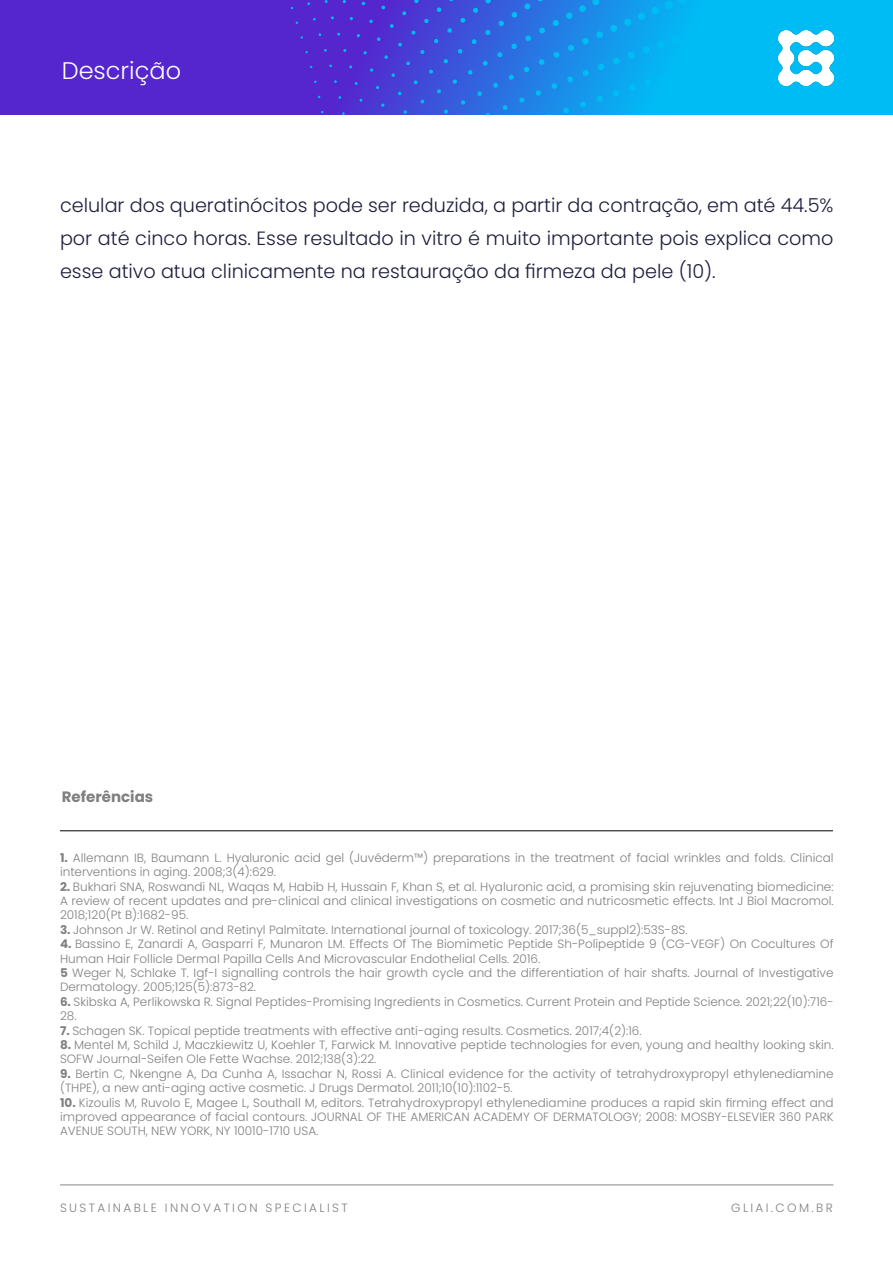
<style>
.page{position:relative;width:893px;height:1263px;background:#fff}
.page>*{position:absolute;margin:0;border:0;box-sizing:border-box;transform-origin:0 0}
.t1{font:300 24px "Poppins";color:#fff}
.t2{font:300 19.2px/33px "Poppins";color:#1e1e3e;text-align:justify}
.t3{font:700 15px "Poppins";color:#808080}
.t4{font:300 12px/14.4px "Poppins";color:#808080}
.t5{font:300 12px "Poppins";letter-spacing:.2em;color:#818081}
.s1{font-weight:700}
</style>
<div class="page">
<hr style="left:60px;top:1185px;width:773px;height:1px;background:#878787">
<svg style="left:0;top:0;width:893px;height:115px"></svg>
<svg style="left:250px;top:0;width:563px;height:115px"></svg>
<img style="left:778px;top:30px;width:55px;height:56px">
<hr style="left:60px;top:830px;width:773px;height:1px;background:#000">
<h1 class="t1" style="left:62px;top:56px;width:121px">Descrição</h1>
<h2 class="t2" style="left:60px;top:188px;width:775px">celular dos queratinócitos pode ser reduzida, a partir da contração, em até 44.5% por até cinco horas. Esse resultado in vitro é muito importante pois explica como esse ativo atua clinicamente na restauração da firmeza da pele (10).</h2>
<p class="t3" style="left:62px;top:788px;width:93px">Referências</p>
<p class="t4" style="left:60px;top:850px;width:775px"><span class="s1">1.</span> Allemann IB, Baumann L. Hyaluronic acid gel (Juvéderm™) preparations in the treatment of facial wrinkles and folds. Clinical interventions in aging. 2008;3(4):629.</p>
<p class="t4" style="left:60px;top:879px;width:775px;text-align:justify"><span class="s1">2.</span> Bukhari SNA, Roswandi NL, Waqas M, Habib H, Hussain F, Khan S, et al. Hyaluronic acid, a promising skin rejuvenating biomedicine:<br>A review of recent updates and pre-clinical and clinical investigations on cosmetic and nutricosmetic effects. Int J Biol Macromol.<br>2018;120(Pt B):1682-95.</p>
<p class="t4" style="left:60px;top:922px;width:629px"><span class="s1">3.</span> Johnson Jr W. Retinol and Retinyl Palmitate. International journal of toxicology. 2017;36(5_suppl2):53S-8S.</p>
<p class="t4" style="left:60px;top:937px;width:775px"><span class="s1">4.</span> Bassino E, Zanardi A, Gasparri F, Munaron LM. Effects Of The Biomimetic Peptide Sh-Polipeptide 9 (CG-VEGF) On Cocultures Of Human Hair Follicle Dermal Papilla Cells And Microvascular Endothelial Cells. 2016.<br><span class="s1">5</span> Weger N, Schlake T. Igf-I signalling controls the hair growth cycle and the differentiation of hair shafts. Journal of Investigative Dermatology. 2005;125(5):873-82.</p>
<p class="t4" style="left:60px;top:994px;width:775px"><span class="s1">6.</span> Skibska A, Perlikowska R. Signal Peptides-Promising Ingredients in Cosmetics. Current Protein and Peptide Science. 2021;22(10):716-<br>28.</p>
<p class="t4" style="left:60px;top:1023px;width:583px"><span class="s1">7.</span> Schagen SK. Topical peptide treatments with effective anti-aging results. Cosmetics. 2017;4(2):16.</p>
<p class="t4" style="left:60px;top:1038px;width:775px"><span class="s1">8.</span> Mentel M, Schild J, Maczkiewitz U, Koehler T, Farwick M. Innovative peptide technologies for even, young and healthy looking skin.<br>SOFW Journal-Seifen Ole Fette Wachse. 2012;138(3):22.</p>
<p class="t4" style="left:60px;top:1066px;width:775px"><span class="s1">9.</span> Bertin C, Nkengne A, Da Cunha A, Issachar N, Rossi A. Clinical evidence for the activity of tetrahydroxypropyl ethylenediamine (THPE), a new anti-aging active cosmetic. J Drugs Dermatol. 2011;10(10):1102-5.</p>
<p class="t4" style="left:60px;top:1095px;width:775px;text-align:justify"><span class="s1">10.</span> Kizoulis M, Ruvolo E, Magee L, Southall M, editors. Tetrahydroxypropyl ethylenediamine produces a rapid skin firming effect and improved appearance of facial contours. JOURNAL OF THE AMERICAN ACADEMY OF DERMATOLOGY; 2008: MOSBY-ELSEVIER 360 PARK AVENUE SOUTH, NEW YORK, NY 10010-1710 USA.</p>
<p class="t5" style="left:60px;top:1201px;width:289px">SUSTAINABLE INNOVATION SPECIALIST</p>
<p class="t5" style="left:731px;top:1201px;width:103px">GLIAI.COM.BR</p>
</div>
